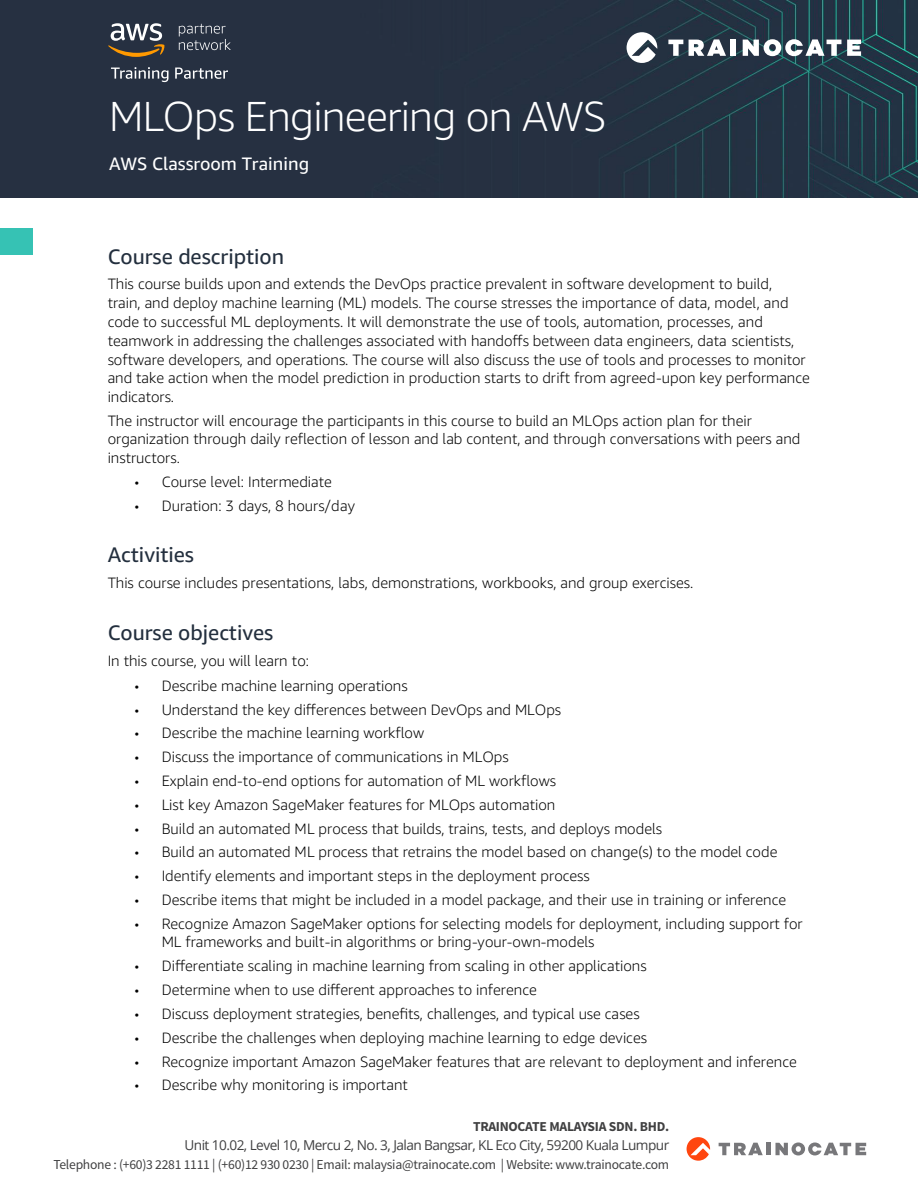
<style>
.page{position:relative;width:918px;height:1188px;background:#fff}
.page>*{position:absolute;margin:0;border:0;box-sizing:border-box;transform-origin:0 0}
.t1{font:300 42px "Amazon Ember";letter-spacing:-.02em;color:#fff}
.t2{font:21px "Amazon Ember";color:#232f3e}
.t3{font:18px "Amazon Ember";color:#fff}
.t4{font:300 15px/18.8px "Amazon Ember";color:#000}
.t5{font:13.65px "Source Sans Pro";letter-spacing:-.02em;color:#404041}
.t6{font:13.65px "Open Sans";letter-spacing:-.04em;color:#404041}
.t7{font:700 13.65px "Source Sans Pro";letter-spacing:-.02em;color:#404041}
.s1{font-family:"Myriad Pro";font-weight:400}
</style>
<div class="page">
<div style="left:0;top:228px;width:32px;height:27px;background:#36c2b4"></div>
<svg style="left:687px;top:1137px;width:23px;height:24px"></svg>
<hr style="left:766px;top:1143px;width:4px;height:12px;background:#77777a">
<svg style="left:719px;top:1143px;width:44px;height:12px"></svg>
<svg style="left:775px;top:1143px;width:91px;height:12px"></svg>
<div style="left:0;top:0;width:918px;height:197px;background:#263041"></div>
<svg style="left:627px;top:32px;width:30px;height:31px"></svg>
<svg style="left:668px;top:40px;width:15px;height:16px"></svg>
<div style="left:730px;top:40px;width:6px;height:16px;background:#fff"></div>
<svg style="left:689px;top:39px;width:37px;height:17px"></svg>
<svg style="left:847px;top:40px;width:14px;height:16px"></svg>
<svg style="left:743px;top:39px;width:98px;height:17px"></svg>
<svg style="left:108px;top:23px;width:57px;height:34px;background:#696561"></svg>
<svg style="left:179px;top:24px;width:52px;height:26px"></svg>
<svg style="left:111px;top:67px;width:58px;height:15px"></svg>
<svg style="left:175px;top:68px;width:53px;height:11px"></svg>
<h1 class="t1" style="left:109px;top:91px;width:499px">MLOps Engineering on AWS</h1>
<p class="t3" style="left:109px;top:153px;width:202px">AWS Classroom Training</p>
<h2 class="t2" style="left:108px;top:245px;width:178px">Course description</h2>
<p class="t4" style="left:108px;top:275px;width:704px">This course builds upon and extends the DevOps practice prevalent in software development to build,<br>train, and deploy machine learning (ML) models. The course stresses the importance of data, model, and code to successful ML deployments. It will demonstrate the use of tools, automation, processes, and teamwork in addressing the challenges associated with handoffs between data engineers, data scientists, software developers, and operations. The course will also discuss the use of tools and processes to monitor and take action when the model prediction in production starts to drift from agreed-upon key performance indicators.</p>
<p class="t4" style="left:108px;top:411px;width:694px">The instructor will encourage the participants in this course to build an MLOps action plan for their organization through daily reflection of lesson and lab content, and through conversations with peers and instructors.</p>
<p class="t4" style="left:135px;top:472px;width:199px"><span class="s1">•</span> Course level: Intermediate</p>
<p class="t4" style="left:135px;top:496px;width:222px"><span class="s1">•</span> Duration: 3 days, 8 hours/day</p>
<h2 class="t2" style="left:108px;top:543px;width:88px">Activities</h2>
<p class="t4" style="left:108px;top:573px;width:587px">This course includes presentations, labs, demonstrations, workbooks, and group exercises.</p>
<h2 class="t2" style="left:108px;top:621px;width:167px">Course objectives</h2>
<p class="t4" style="left:108px;top:651px;width:203px">In this course, you will learn to:</p>
<p class="t4" style="left:135px;top:676px;width:275px"><span class="s1">•</span> Describe machine learning operations</p>
<p class="t4" style="left:135px;top:700px;width:428px"><span class="s1">•</span> Understand the key differences between DevOps and MLOps</p>
<p class="t4" style="left:135px;top:724px;width:291px"><span class="s1">•</span> Describe the machine learning workflow</p>
<p class="t4" style="left:135px;top:748px;width:376px"><span class="s1">•</span> Discuss the importance of communications in MLOps</p>
<p class="t4" style="left:135px;top:771px;width:423px"><span class="s1">•</span> Explain end-to-end options for automation of ML workflows</p>
<p class="t4" style="left:135px;top:795px;width:422px"><span class="s1">•</span> List key Amazon SageMaker features for MLOps automation</p>
<p class="t4" style="left:135px;top:819px;width:529px"><span class="s1">•</span> Build an automated ML process that builds, trains, tests, and deploys models</p>
<p class="t4" style="left:135px;top:843px;width:644px"><span class="s1">•</span> Build an automated ML process that retrains the model based on change(s) to the model code</p>
<p class="t4" style="left:135px;top:867px;width:457px"><span class="s1">•</span> Identify elements and important steps in the deployment process</p>
<p class="t4" style="left:135px;top:890px;width:653px"><span class="s1">•</span> Describe items that might be included in a model package, and their use in training or inference</p>
<p class="t4" style="left:162px;top:914px;width:643px;text-indent:-27px"><span class="s1">•</span> Recognize Amazon SageMaker options for selecting models for deployment, including support for<br>ML frameworks and built-in algorithms or bring-your-own-models</p>
<p class="t4" style="left:135px;top:957px;width:513px"><span class="s1">•</span> Differentiate scaling in machine learning from scaling in other applications</p>
<p class="t4" style="left:135px;top:981px;width:404px"><span class="s1">•</span> Determine when to use different approaches to inference</p>
<p class="t4" style="left:135px;top:1004px;width:506px"><span class="s1">•</span> Discuss deployment strategies, benefits, challenges, and typical use cases</p>
<p class="t4" style="left:135px;top:1028px;width:514px"><span class="s1">•</span> Describe the challenges when deploying machine learning to edge devices</p>
<p class="t4" style="left:135px;top:1052px;width:664px"><span class="s1">•</span> Recognize important Amazon SageMaker features that are relevant to deployment and inference</p>
<p class="t4" style="left:135px;top:1076px;width:275px"><span class="s1">•</span> Describe why monitoring is important</p>
<p class="t7" style="left:473px;top:1117px;width:198px">TRAINOCATE MALAYSIA SDN. BHD.</p>
<p class="t6" style="left:184px;top:1135px;width:486px">Unit 10.02, Level 10, Mercu 2, No. 3, Jalan Bangsar, KL Eco City, 59200 Kuala Lumpur</p>
<p class="t5" style="left:53px;top:1156px;width:617px">Telephone : (+60)3 2281 1111 | (+60)12 930 0230 | Email: malaysia@trainocate.com | Website: www.trainocate.com</p>
</div>
